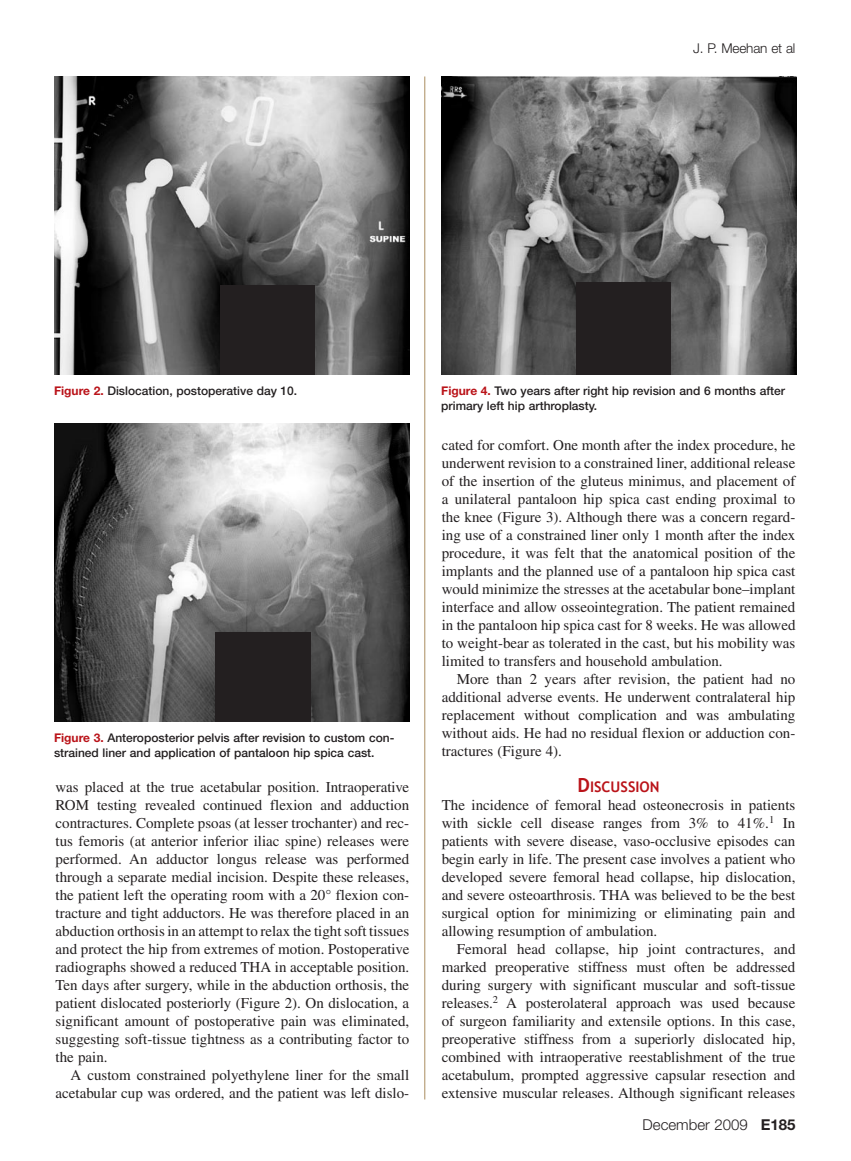
<style>
.page{position:relative;width:851px;height:1161px;background:#fff}
.page>*{position:absolute;margin:0;border:0;box-sizing:border-box;transform-origin:0 0}
.t1{font:15px/18px "Times";color:#231f20;text-align:justify}
.t2{font:300 15px "Helvetica Neue";color:#231f20}
.t3{font:700 14.7px "Trebuchet MS";color:#ba1319}
.t4{font:300 13.5px "Helvetica Neue";letter-spacing:-.01em;color:#231f20}
.t5{font:500 12px/15px "Helvetica Neue";color:#231f20}
.s1{font-weight:700;color:#ba1319}
.s2{font-size:19.5px}
.s3{font-weight:700}
</style>
<div class="page">
<hr style="left:424px;top:76px;width:1px;height:1024px;background:#ab8d60">
<img style="left:54px;top:76px;width:355px;height:299px">
<div style="left:220px;top:285px;width:95px;height:90px;background:#231f20"></div>
<img style="left:54px;top:423px;width:355px;height:299px">
<div style="left:216px;top:632px;width:94px;height:90px;background:#231f20"></div>
<img style="left:441px;top:76px;width:355px;height:299px">
<div style="left:576px;top:282px;width:94px;height:93px;background:#231f20"></div>
<p class="t4" style="left:693px;top:40px;width:104px">J. P. Meehan et al</p>
<p class="t5" style="left:54px;top:383px;width:245px"><span class="s1">Figure 2.</span> Dislocation, postoperative day 10.</p>
<p class="t5" style="left:54px;top:730px;width:342px"><span class="s1">Figure 3.</span> Anteroposterior pelvis after revision to custom con&shy;strained liner and application of pantaloon hip spica cast.</p>
<p class="t1" style="left:56px;top:778px;width:355px">was placed at the true acetabular position. Intraoperative ROM testing revealed continued flexion and adduction contractures. Complete psoas (at lesser trochanter) and rec&shy;tus femoris (at anterior inferior iliac spine) releases were performed. An adductor longus release was performed through a separate medial incision. Despite these releases, the patient left the operating room with a 20° flexion con&shy;tracture and tight adductors. He was therefore placed in an abduction orthosis in an attempt to relax the tight soft tissues and protect the hip from extremes of motion. Postoperative radiographs showed a reduced THA in acceptable position.<br>Ten days after surgery, while in the abduction orthosis, the patient dislocated posteriorly (Figure 2). On dislocation, a significant amount of postoperative pain was eliminated, suggesting soft-tissue tightness as a contributing factor to the pain.</p>
<p class="t1" style="left:56px;top:1066px;width:355px;text-align:right">A custom constrained polyethylene liner for the small acetabular cup was ordered, and the patient was left dislo-</p>
<p class="t5" style="left:441px;top:383px;width:345px"><span class="s1">Figure 4.</span> Two years after right hip revision and 6 months after primary left hip arthroplasty.</p>
<p class="t1" style="left:441px;top:436px;width:355px">cated for comfort. One month after the index procedure, he underwent revision to a constrained liner, additional release of the insertion of the gluteus minimus, and placement of a unilateral pantaloon hip spica cast ending proximal to the knee (Figure 3). Although there was a concern regard&shy;ing use of a constrained liner only 1 month after the index procedure, it was felt that the anatomical position of the implants and the planned use of a pantaloon hip spica cast would minimize the stresses at the acetabular bone–implant interface and allow osseointegration. The patient remained in the pantaloon hip spica cast for 8 weeks. He was allowed to weight-bear as tolerated in the cast, but his mobility was limited to transfers and household ambulation.</p>
<p class="t1" style="left:441px;top:670px;width:355px;text-indent:15px">More than 2 years after revision, the patient had no additional adverse events. He underwent contralateral hip replacement without complication and was ambulating without aids. He had no residual flexion or adduction con&shy;tractures (Figure 4).</p>
<p class="t3" style="left:577px;top:778px;width:83px"><span class="s2">D</span>ISCUSSION</p>
<p class="t1" style="left:441px;top:796px;width:355px">The incidence of femoral head osteonecrosis in patients with sickle cell disease ranges from 3% to 41%.<sup>1</sup> In patients with severe disease, vaso-occlusive episodes can begin early in life. The present case involves a patient who developed severe femoral head collapse, hip dislocation, and severe osteoarthrosis. THA was believed to be the best surgical option for minimizing or eliminating pain and allowing resumption of ambulation.</p>
<p class="t1" style="left:441px;top:940px;width:355px;text-indent:15px">Femoral head collapse, hip joint contractures, and marked preoperative stiffness must often be addressed during surgery with significant muscular and soft-tissue releases.<sup>2</sup> A posterolateral approach was used because of surgeon familiarity and extensile options. In this case, preoperative stiffness from a superiorly dislocated hip, combined with intraoperative reestablishment of the true acetabulum, prompted aggressive capsular resection and extensive muscular releases. Although significant releases</p>
<p class="t2" style="left:642px;top:1116px;width:154px">December 2009 <span class="s3">E185</span></p>
</div>
